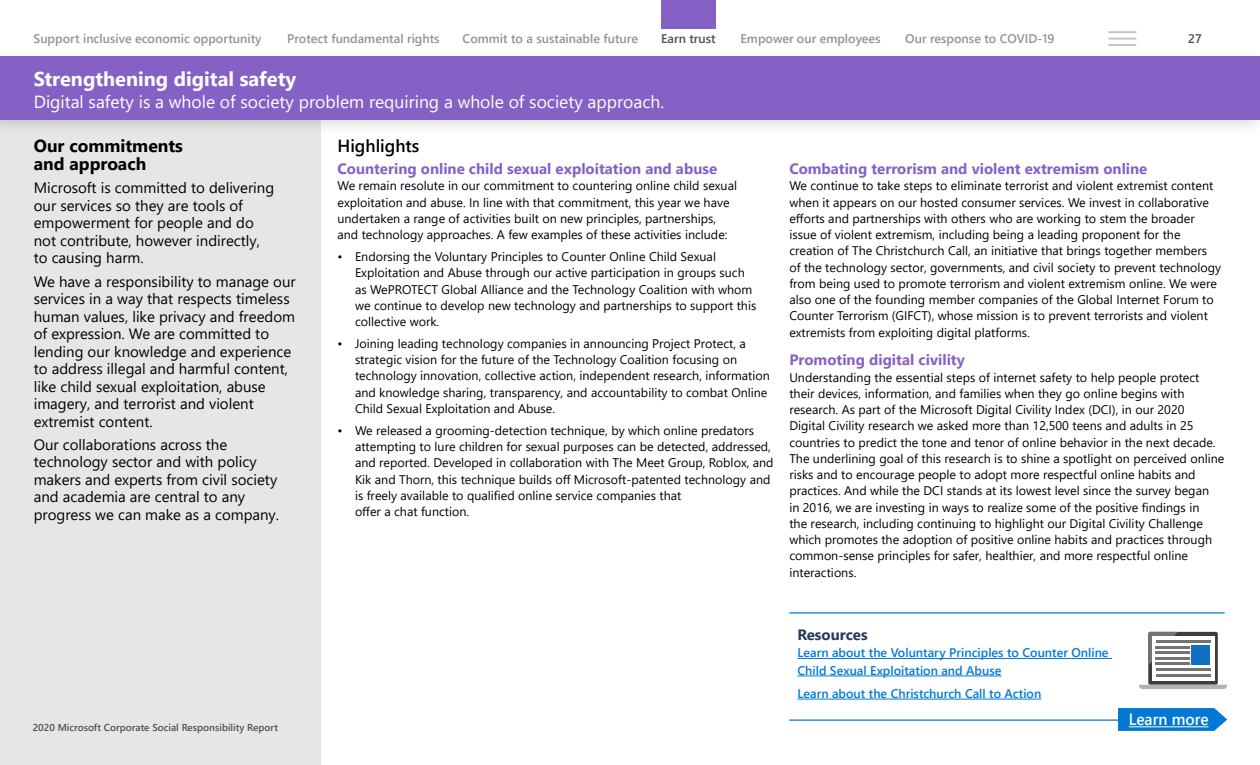
<style>
.page{position:relative;width:1260px;height:765px;background:#fff}
.page>*{position:absolute;margin:0;border:0;box-sizing:border-box;transform-origin:0 0}
.t1{font:700 20px "Segoe UI";color:#fff}
.Section_Header_Body{font:17.5px "Segoe UI";color:#fff}
.Subheader{font:700 17.5px/18.8px "Segoe UI";color:#000}
.t2{font:600 17.5px "Segoe UI";color:#000}
.Subheader-2{font:600 16.25px "Segoe UI";color:#fff;scale:.95 1}
.Section_Header_Body-2{font:15px/17.5px "Segoe UI";color:#000}
.Subheader-3{font:700 15px "Segoe UI";color:#8661c5}
.Subheader-4{font:700 15px "Segoe UI";color:#243a5e}
.Basic_Bullets{font:12.5px/16.2px "Segoe UI";color:#000}
.t3{font:600 12.5px "Segoe UI";color:#949191}
.t4{font:600 12.5px/17.5px "Segoe UI";color:#0078d6}
.t5{font:600 12.5px "Segoe UI";color:#505050}
.Page_Number{font:600 10px "Segoe UI";color:#505050}
</style>
<div class="page">
<hr style="left:1108px;top:31px;width:28px;height:2px;background:#c2c2c2">
<hr style="left:1108px;top:38px;width:28px;height:2px;background:#c2c2c2">
<hr style="left:1108px;top:44px;width:28px;height:2px;background:#c2c2c2">
<div style="left:0;top:108px;width:320px;height:657px;background:#e6e6e6"></div>
<div style="left:0;top:48px;width:1260px;height:88px;background:#292929;opacity:.16"></div>
<div style="left:0;top:56px;width:1260px;height:64px;background:#8661c5"></div>
<hr style="left:797px;top:658px;width:315px;height:1px;background:#0078d6">
<hr style="left:797px;top:676px;width:205px;height:1px;background:#0078d6">
<hr style="left:797px;top:699px;width:244px;height:1px;background:#0078d6">
<svg style="left:1148px;top:632px;width:70px;height:53px"></svg>
<svg style="left:1139px;top:685px;width:88px;height:4px"></svg>
<div style="left:1152px;top:636px;width:62px;height:44px;background:#fff"></div>
<svg style="left:1148px;top:632px;width:30px;height:34px"></svg>
<hr style="left:1156px;top:657px;width:34px;height:3px;background:#737373">
<hr style="left:1156px;top:663px;width:34px;height:2px;background:#737373">
<hr style="left:1156px;top:668px;width:54px;height:3px;background:#737373">
<hr style="left:1156px;top:640px;width:54px;height:3px;background:#737373">
<hr style="left:1156px;top:646px;width:34px;height:2px;background:#737373">
<hr style="left:1156px;top:651px;width:34px;height:3px;background:#737373">
<hr style="left:1156px;top:674px;width:54px;height:2px;background:#737373">
<div style="left:1191px;top:646px;width:19px;height:19px;background:#0f70c4"></div>
<hr style="left:789px;top:612px;width:436px;height:2px;background:#0078d4">
<hr style="left:789px;top:719px;width:436px;height:2px;background:#0078d4">
<svg style="left:1118px;top:708px;width:109px;height:23px;background:#1382d7"></svg>
<hr style="left:1129px;top:726px;width:80px;height:1px;background:#fff">
<div style="left:661px;top:0;width:55px;height:29px;background:#8661c5"></div>
<p class="t3" style="left:34px;top:27px;width:230px">Support inclusive economic opportunity</p>
<p class="t3" style="left:287px;top:27px;width:154px">Protect fundamental rights</p>
<p class="t3" style="left:463px;top:27px;width:177px">Commit to a sustainable future</p>
<p class="t5" style="left:661px;top:27px;width:56px">Earn trust</p>
<p class="t3" style="left:740px;top:27px;width:142px">Empower our employees</p>
<p class="t3" style="left:905px;top:27px;width:151px">Our response to COVID-19</p>
<p class="t5" style="left:1188px;top:27px;width:15px">27</p>
<p class="t1" style="left:34px;top:60px;width:264px">Strengthening digital safety</p>
<p class="Section_Header_Body" style="left:34px;top:86px;width:632px">Digital safety is a whole of society problem requiring a whole of society approach.</p>
<p class="Subheader" style="left:34px;top:135px;width:151px">Our commitments and approach</p>
<p class="Section_Header_Body-2" style="left:34px;top:178px;width:242px">Microsoft is committed to delivering our services so they are tools of empowerment for people and do not contribute, however indirectly, to causing harm.</p>
<p class="Section_Header_Body-2" style="left:34px;top:271px;width:264px">We have a responsibility to manage our services in a way that respects timeless human values, like privacy and freedom of expression. We are committed to lending our knowledge and experience to address illegal and harmful content, like child sexual exploitation, abuse imagery, and terrorist and violent extremist content.</p>
<p class="Section_Header_Body-2" style="left:34px;top:434px;width:247px">Our collaborations across the technology sector and with policy makers and experts from civil society and academia are central to any progress we can make as a company.</p>
<p class="t2" style="left:338px;top:129px;width:83px">Highlights</p>
<p class="Subheader-3" style="left:338px;top:155px;width:381px">Countering online child sexual exploitation and abuse</p>
<p class="Basic_Bullets" style="left:338px;top:177px;width:401px">We remain resolute in our commitment to countering online child sexual exploitation and abuse. In line with that commitment, this year we have undertaken a range of activities built on new principles, partnerships, and technology approaches. A few examples of these activities include:</p>
<p class="Basic_Bullets" style="left:355px;top:247px;width:403px;text-indent:-18px">• Endorsing the Voluntary Principles to Counter Online Child Sexual Exploitation and Abuse through our active participation in groups such as WePROTECT Global Alliance and the Technology Coalition with whom we continue to develop new technology and partnerships to support this collective work.</p>
<p class="Basic_Bullets" style="left:355px;top:334px;width:416px;text-indent:-18px">• Joining leading technology companies in announcing Project Protect, a strategic vision for the future of the Technology Coalition focusing on technology innovation, collective action, independent research, information and knowledge sharing, transparency, and accountability to combat Online Child Sexual Exploitation and Abuse.</p>
<p class="Basic_Bullets" style="left:355px;top:421px;width:420px;text-indent:-18px">• We released a grooming-detection technique, by which online predators attempting to lure children for sexual purposes can be detected, addressed, and reported. Developed in collaboration with The Meet Group, Roblox, and Kik and Thorn, this technique builds off Microsoft-patented technology and is freely available to qualified online service companies that<br>offer a chat function.</p>
<p class="Subheader-3" style="left:789px;top:155px;width:360px">Combating terrorism and violent extremism online</p>
<p class="Basic_Bullets" style="left:789px;top:177px;width:433px">We continue to take steps to eliminate terrorist and violent extremist content when it appears on our hosted consumer services. We invest in collaborative efforts and partnerships with others who are working to stem the broader issue of violent extremism, including being a leading proponent for the creation of The Christchurch Call, an initiative that brings together members of the technology sector, governments, and civil society to prevent technology from being used to promote terrorism and violent extremism online. We were also one of the founding member companies of the Global Internet Forum to Counter Terrorism (GIFCT), whose mission is to prevent terrorists and violent extremists from exploiting digital platforms.</p>
<p class="Subheader-3" style="left:789px;top:346px;width:177px">Promoting digital civility</p>
<p class="Basic_Bullets" style="left:789px;top:368px;width:437px">Understanding the essential steps of internet safety to help people protect their devices, information, and families when they go online begins with research. As part of the Microsoft Digital Civility Index (DCI), in our 2020<br>Digital Civility research we asked more than 12,500 teens and adults in 25 countries to predict the tone and tenor of online behavior in the next decade.<br>The underlining goal of this research is to shine a spotlight on perceived online risks and to encourage people to adopt more respectful online habits and practices. And while the DCI stands at its lowest level since the survey began<br>in 2016, we are investing in ways to realize some of the positive findings in<br>the research, including continuing to highlight our Digital Civility Challenge which promotes the adoption of positive online habits and practices through common-sense principles for safer, healthier, and more respectful online interactions.</p>
<p class="Page_Number" style="left:33px;top:718px;width:247px">2020 Microsoft Corporate Social Responsibility Report</p>
<p class="Subheader-4" style="left:797px;top:620px;width:72px">Resources</p>
<p class="t4" style="left:797px;top:643px;width:313px">Learn about the Voluntary Principles to Counter Online<br>Child Sexual Exploitation and Abuse</p>
<p class="t4" style="left:797px;top:684px;width:245px">Learn about the Christchurch Call to Action</p>
<p class="Subheader-2" style="left:1129px;top:704px;width:86px">Learn more</p>
</div>
